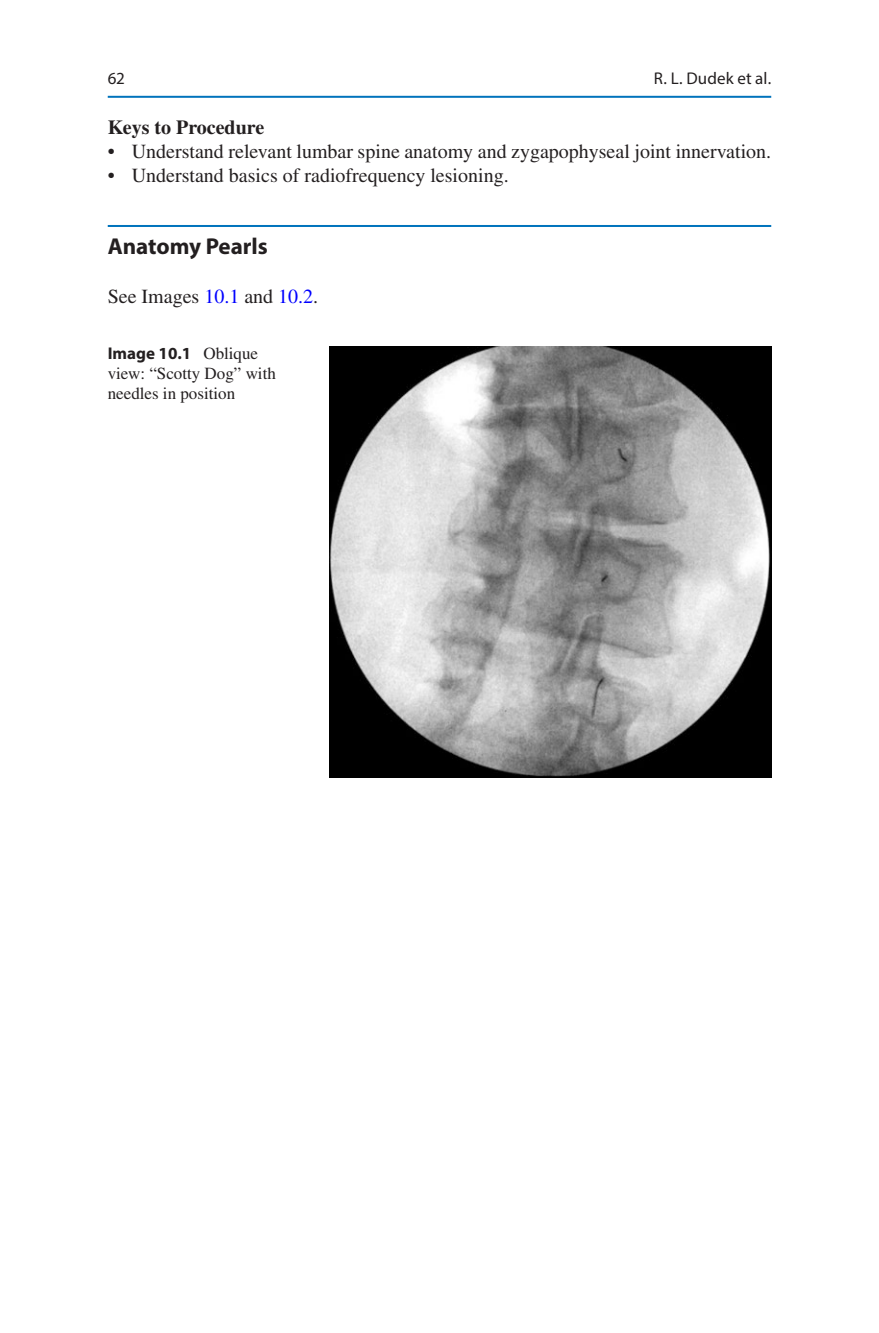
<style>
.page{position:relative;width:879px;height:1333px;background:#fff}
.page>*{position:absolute;margin:0;border:0;box-sizing:border-box;transform-origin:0 0}
._1_hd{font:700 23px "Myriad Pro";letter-spacing:-.005em;color:#231f20}
.Text_flush{font:20px "Times LT Std";color:#231f20}
.B_title_Overview{font:700 20px "Times LT Std";color:#231f20}
.t1{font:17px/20px "Times LT Std";color:#231f20}
.t2{font:17px "Myriad Pro";letter-spacing:.01em;color:#231f20}
.s1{color:#00f}
.s2{font-family:"Myriad Pro";font-weight:700}
</style>
<div class="page">
<hr style="left:108px;top:225px;width:663px;height:2px;background:#0073bc">
<img style="left:329px;top:346px;width:442px;height:431px">
<hr style="left:108px;top:96px;width:663px;height:2px;background:#0073bc">
<p class="t2" style="left:654px;top:68px;width:119px">R. L. Dudek et al.</p>
<p class="t2" style="left:108px;top:68px;width:19px">62</p>
<p class="B_title_Overview" style="left:108px;top:116px;width:158px">Keys to Procedure</p>
<p class="Text_flush" style="left:108px;top:140px;width:665px">• Understand relevant lumbar spine anatomy and zygapophyseal joint innervation.</p>
<p class="Text_flush" style="left:108px;top:164px;width:402px">• Understand basics of radiofrequency lesioning.</p>
<h2 class="_1_hd" style="left:108px;top:232px;width:162px">Anatomy Pearls</h2>
<p class="Text_flush" style="left:108px;top:284px;width:212px">See Images <span class="s1">10.1</span> and <span class="s1">10.2</span>.</p>
<p class="t1" style="left:108px;top:343px;width:170px"><span class="s2">Image 10.1</span> Oblique view: “Scotty Dog” with needles in position</p>
</div>
